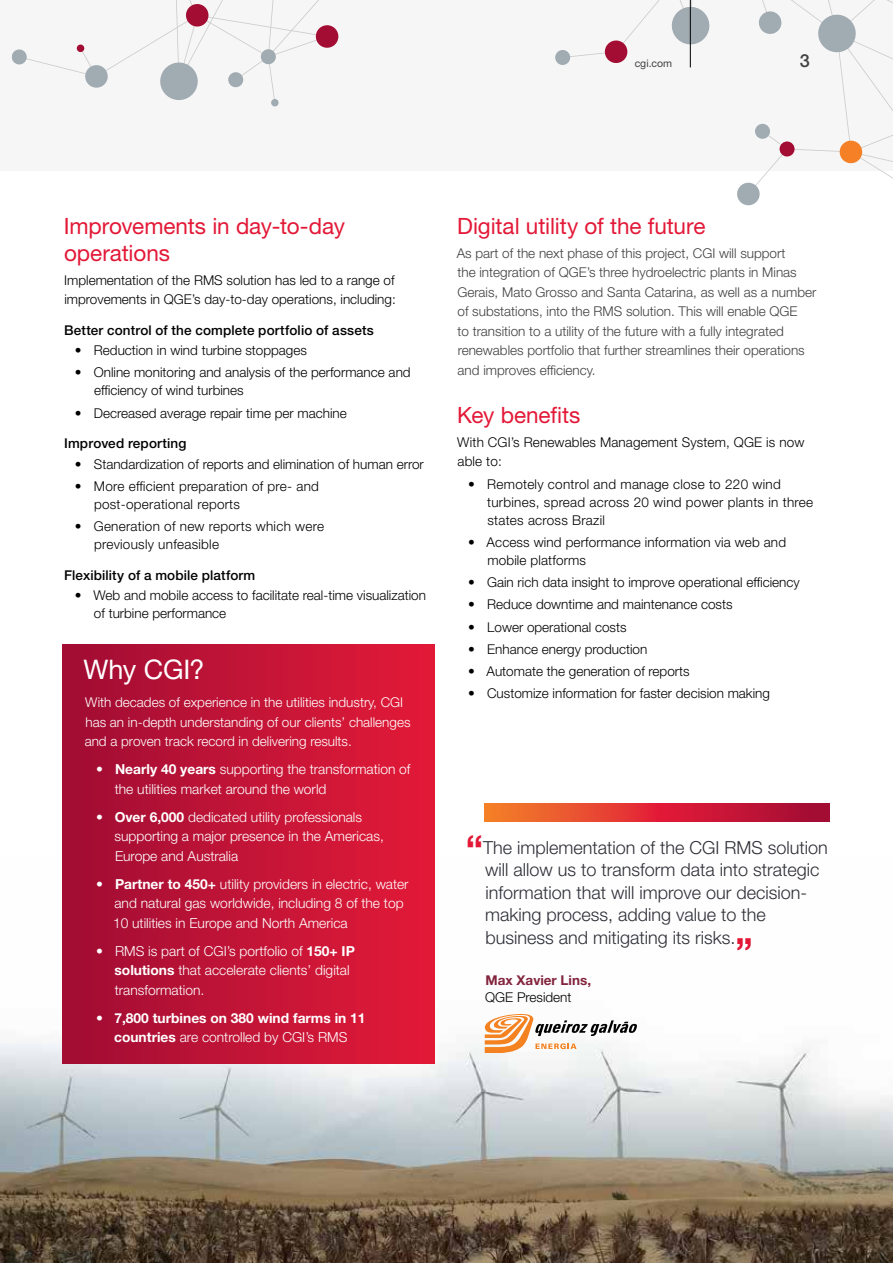
<style>
.page{position:relative;width:893px;height:1263px;background:#fff}
.page>*{position:absolute;margin:0;border:0;box-sizing:border-box;transform-origin:0 0}
.t1{font:700 37.5px "Helvetica Neue LT Std";color:#e31837}
.t2{font:27px "Helvetica Neue LT Std";letter-spacing:-.005em;color:#fff}
.t3{font:22.5px/27px "Helvetica Neue LT Std";letter-spacing:-.005em;color:#e31837}
.t4{font:300 18px/22.5px "Helvetica Neue LT Std";color:#2e2f37}
.t5{font:500 18px "Helvetica Neue LT Std";color:#414042}
.t6{font:300 13.8px/19.5px "Helvetica Neue LT Std";color:#fff}
.t7{font:700 13.8px/19.5px "Helvetica Neue LT Std";color:#fff;text-align:center}
.t8{font:300 13.5px/18px "Helvetica Neue LT Std";color:#000}
.t9{font:300 13.5px/19.5px "Helvetica Neue LT Std";color:#414042}
.t10{font:300 13.5px/18px "Helvetica Neue LT Std";letter-spacing:.02em;color:#000}
.t11{font:300 13.5px/19.5px "Helvetica Neue LT Std";color:#fff}
.t12{font:500 13.5px "Helvetica Neue LT Std";letter-spacing:.01em;color:#000}
.t13{font:700 13.5px "Helvetica Neue LT Std";color:#83243e}
.t14{font:10.5px "Helvetica Neue LT Std";color:#414042}
.s1{font-weight:700}
.s2{font-weight:300}
</style>
<div class="page">
<div style="left:0;top:0;width:893px;height:171px;background:#f6f6f6"></div>
<img style="left:0;top:855px;width:893px;height:408px">
<div style="left:555px;top:50px;width:16px;height:15px;background:#a1abb2;border-radius:7px"></div>
<svg style="left:11px;top:49px;width:16px;height:16px"></svg>
<svg style="left:737px;top:131px;width:156px;height:75px"></svg>
<div style="left:755px;top:123px;width:15px;height:16px;background:#a1abb2;border-radius:7px"></div>
<svg style="left:564px;top:0;width:96px;height:64px"></svg>
<svg style="left:779px;top:141px;width:16px;height:16px"></svg>
<div style="left:271px;top:99px;width:8px;height:8px;background:#a1abb2;border-radius:50%"></div>
<svg style="left:19px;top:0;width:320px;height:103px"></svg>
<svg style="left:671px;top:6px;width:39px;height:39px"></svg>
<svg style="left:759px;top:0;width:134px;height:111px"></svg>
<hr style="left:690px;top:0;width:1px;height:67px;background:#000">
<div style="left:63px;top:644px;width:372px;height:420px;background:linear-gradient(to right,#a00d34,#e41a38)"></div>
<svg style="left:484px;top:804px;width:345px;height:18px;background:#d63332"></svg>
<svg style="left:484px;top:1014px;width:153px;height:39px"></svg>
<p class="t14" style="left:635px;top:57px;width:39px">cgi.com</p>
<h3 class="t5" style="left:800px;top:50px;width:12px">3</h3>
<h3 class="t3" style="left:64px;top:212px;width:283px">Improvements in day-to-day operations</h3>
<p class="t8" style="left:64px;top:270px;width:333px;line-height:19.5px">Implementation of the RMS solution has led to a range of improvements in QGE’s day-to-day operations, including:</p>
<p class="t12" style="left:64px;top:322px;width:311px">Better control of the complete portfolio of assets</p>
<p class="t8" style="left:75px;top:341px;width:234px">• Reduction in wind turbine stoppages</p>
<p class="t8" style="left:94px;top:363px;width:318px;text-indent:-19px">• Online monitoring and analysis of the performance and efficiency of wind turbines</p>
<p class="t8" style="left:75px;top:404px;width:273px">• Decreased average repair time per machine</p>
<p class="t12" style="left:64px;top:436px;width:124px">Improved reporting</p>
<p class="t8" style="left:75px;top:454px;width:350px">• Standardization of reports and elimination of human error</p>
<p class="t10" style="left:94px;top:477px;width:226px;text-indent:-19px">• More efficient preparation of pre- and post-operational reports</p>
<p class="t10" style="left:94px;top:517px;width:231px;text-indent:-19px">• Generation of new reports which were previously unfeasible</p>
<p class="t12" style="left:64px;top:567px;width:193px">Flexibility of a mobile platform</p>
<p class="t8" style="left:94px;top:586px;width:333px;text-indent:-19px">• Web and mobile access to facilitate real-time visualization of turbine performance</p>
<h2 class="t2" style="left:83px;top:654px;width:123px">Why CGI?</h2>
<p class="t11" style="left:85px;top:692px;width:327px">With decades of experience in the utilities industry, CGI has an in-depth understanding of our clients’ challenges and a proven track record in delivering results.</p>
<p class="t6" style="left:115px;top:759px;width:297px;text-indent:-19px">• <span class="s1">Nearly 40 years</span> supporting the transformation of the utilities market around the world</p>
<p class="t6" style="left:114px;top:807px;width:271px;text-indent:-18px">• <span class="s1">Over 6,000</span> dedicated utility professionals supporting a major presence in the Americas,<br>Europe and Australia</p>
<p class="t6" style="left:113px;top:874px;width:297px;text-indent:-17px">• <span class="s1">Partner to 450+</span> utility providers in electric, water and natural gas worldwide, including 8 of the top<br>10 utilities in Europe and North America</p>
<p class="t6" style="left:115px;top:941px;width:242px;text-indent:-18px">• RMS is part of CGI’s portfolio of <span class="s1">150+ IP solutions</span> that accelerate clients’ digital transformation.</p>
<p class="t7" style="left:96px;top:1008px;width:271px"><span class="s2">•</span> 7,800 turbines on 380 wind farms in 11 countries <span class="s2">are controlled by CGI’s RMS</span></p>
<h3 class="t3" style="left:457px;top:212px;width:250px">Digital utility of the future</h3>
<p class="t9" style="left:457px;top:243px;width:361px">As part of the next phase of this project, CGI will support<br>the integration of QGE’s three hydroelectric plants in Minas Gerais, Mato Grosso and Santa Catarina, as well as a number of substations, into the RMS solution. This will enable QGE<br>to transition to a utility of the future with a fully integrated renewables portfolio that further streamlines their operations and improves efficiency.</p>
<h3 class="t3" style="left:457px;top:401px;width:125px">Key benefits</h3>
<p class="t8" style="left:457px;top:432px;width:349px;line-height:19.5px">With CGI’s Renewables Management System, QGE is now able to:</p>
<p class="t10" style="left:487px;top:474px;width:327px;text-indent:-19px">• Remotely control and manage close to 220 wind turbines, spread across 20 wind power plants in three states across Brazil</p>
<p class="t8" style="left:487px;top:533px;width:300px;text-indent:-19px">• Access wind performance information via web and mobile platforms</p>
<p class="t8" style="left:468px;top:573px;width:333px">• Gain rich data insight to improve operational efficiency</p>
<p class="t8" style="left:468px;top:595px;width:266px">• Reduce downtime and maintenance costs</p>
<p class="t8" style="left:468px;top:617px;width:160px">• Lower operational costs</p>
<p class="t8" style="left:468px;top:640px;width:181px">• Enhance energy production</p>
<p class="t8" style="left:468px;top:662px;width:223px">• Automate the generation of reports</p>
<p class="t8" style="left:468px;top:684px;width:303px">• Customize information for faster decision making</p>
<h1 class="t1" style="left:466px;top:825px;width:19px">“</h1>
<h3 class="t4" style="left:483px;top:836px;width:346px">The implementation of the CGI RMS solution will allow us to transform data into strategic information that will improve our decision&shy;making process, adding value to the business and mitigating its risks.</h3>
<p class="t13" style="left:486px;top:972px;width:107px">Max Xavier Lins,</p>
<p class="t8" style="left:485px;top:988px;width:88px">QGE President</p>
<h1 class="t1" style="left:735px;top:928px;width:19px">”</h1>
</div>
